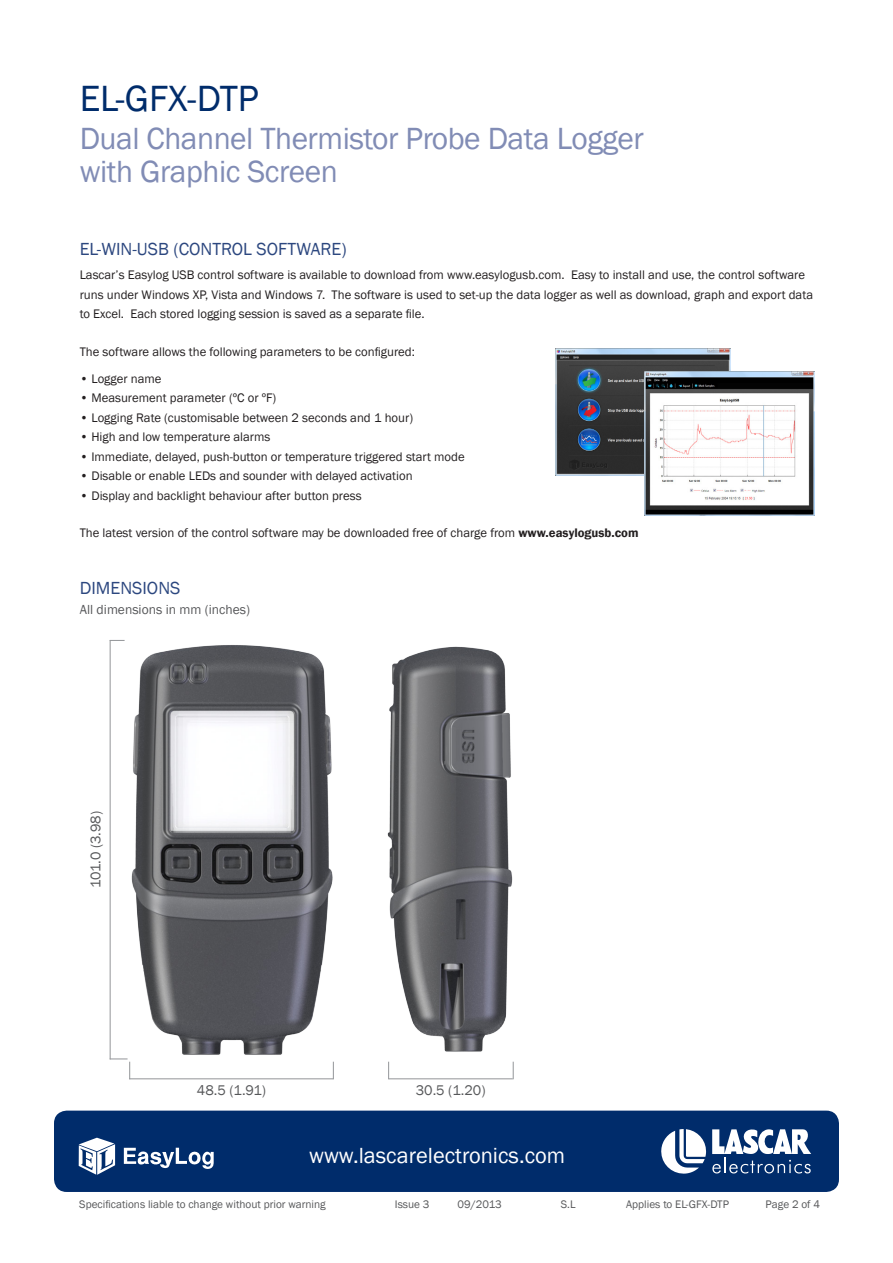
<style>
.page{position:relative;width:893px;height:1263px;background:#fff}
.page>*{position:absolute;margin:0;border:0;box-sizing:border-box;transform-origin:0 0}
.t1{font:37.5px "Franklin Gothic";color:#002c6b}
.t2{font:31.5px "Franklin Gothic";letter-spacing:-.015em;color:#818cb5}
.t3{font:22.5px "Franklin Gothic";color:#fff}
.t4{font:18px "Franklin Gothic";color:#2c477f}
.t5{font:14.4px "Franklin Gothic";color:#57585a}
.t6{font:13.5px "Franklin Gothic";color:#57585a}
.t7{font:12.75px/19.5px "Franklin Gothic";color:#231f20}
.t8{font:11.25px "Franklin Gothic";color:#57585a}
.s1{font-weight:600}
</style>
<div class="page">
<div style="left:54px;top:1110px;width:785px;height:82px;background:#002c6b;border-radius:13px"></div>
<svg style="left:712px;top:1129px;width:99px;height:44px"></svg>
<svg style="left:661px;top:1129px;width:45px;height:44px"></svg>
<svg style="left:124px;top:1148px;width:90px;height:21px"></svg>
<svg style="left:79px;top:1138px;width:36px;height:37px"></svg>
<img style="left:555px;top:349px;width:175px;height:127px">
<img style="left:644px;top:371px;width:170px;height:144px">
<hr style="left:129px;top:1078px;width:204px;height:1px;background:#939598">
<hr style="left:389px;top:1078px;width:124px;height:1px;background:#939598">
<hr style="left:110px;top:640px;width:1px;height:419px;background:#939598">
<img style="left:113px;top:640px;width:221px;height:433px">
<img style="left:387px;top:646px;width:127px;height:423px">
<p class="t1" style="left:80px;top:76px;width:181px">EL-GFX-DTP</p>
<p class="t2" style="left:80px;top:119px;width:566px">Dual Channel Thermistor Probe Data Logger</p>
<p class="t2" style="left:80px;top:152px;width:260px">with Graphic Screen</p>
<p class="t4" style="left:80px;top:237px;width:268px">EL-WIN-USB (CONTROL SOFTWARE)</p>
<p class="t7" style="left:80px;top:266px;width:735px">Lascar’s Easylog USB control software is available to download from www.easylogusb.com. Easy to install and use, the control software runs under Windows XP, Vista and Windows 7. The software is used to set-up the data logger as well as download, graph and export data to Excel. Each stored logging session is saved as a separate file.</p>
<p class="t7" style="left:80px;top:342px;width:337px">The software allows the following parameters to be configured:</p>
<p class="t7" style="left:80px;top:369px;width:83px">• Logger name</p>
<p class="t7" style="left:80px;top:389px;width:198px">• Measurement parameter (ºC or ºF)</p>
<p class="t7" style="left:80px;top:408px;width:335px">• Logging Rate (customisable between 2 seconds and 1 hour)</p>
<p class="t7" style="left:80px;top:428px;width:192px">• High and low temperature alarms</p>
<p class="t7" style="left:80px;top:447px;width:387px">• Immediate, delayed, push-button or temperature triggered start mode</p>
<p class="t7" style="left:80px;top:467px;width:334px">• Disable or enable LEDs and sounder with delayed activation</p>
<p class="t7" style="left:80px;top:486px;width:283px">• Display and backlight behaviour after button press</p>
<p class="t7" style="left:80px;top:524px;width:560px">The latest version of the control software may be downloaded free of charge from <span class="s1">www.easylogusb.com</span></p>
<p class="t4" style="left:80px;top:577px;width:102px">DIMENSIONS</p>
<p class="t6" style="left:80px;top:601px;width:172px">All dimensions in mm (inches)</p>
<p class="t5" style="left:87px;top:888px;width:79px;rotate:-90deg">101.0 (3.98)</p>
<p class="t5" style="left:197px;top:1081px;width:71px">48.5 (1.91)</p>
<p class="t5" style="left:416px;top:1081px;width:71px">30.5 (1.20)</p>
<p class="t3" style="left:309px;top:1141px;width:258px">www.lascarelectronics.com</p>
<p class="t8" style="left:79px;top:1197px;width:248px">Specifications liable to change without prior warning</p>
<p class="t8" style="left:395px;top:1197px;width:36px">Issue 3</p>
<p class="t8" style="left:458px;top:1197px;width:46px">09/2013</p>
<p class="t8" style="left:561px;top:1197px;width:16px">S.L</p>
<p class="t8" style="left:626px;top:1197px;width:104px">Applies to EL-GFX-DTP</p>
<p class="t8" style="left:766px;top:1197px;width:56px">Page 2 of 4</p>
</div>
